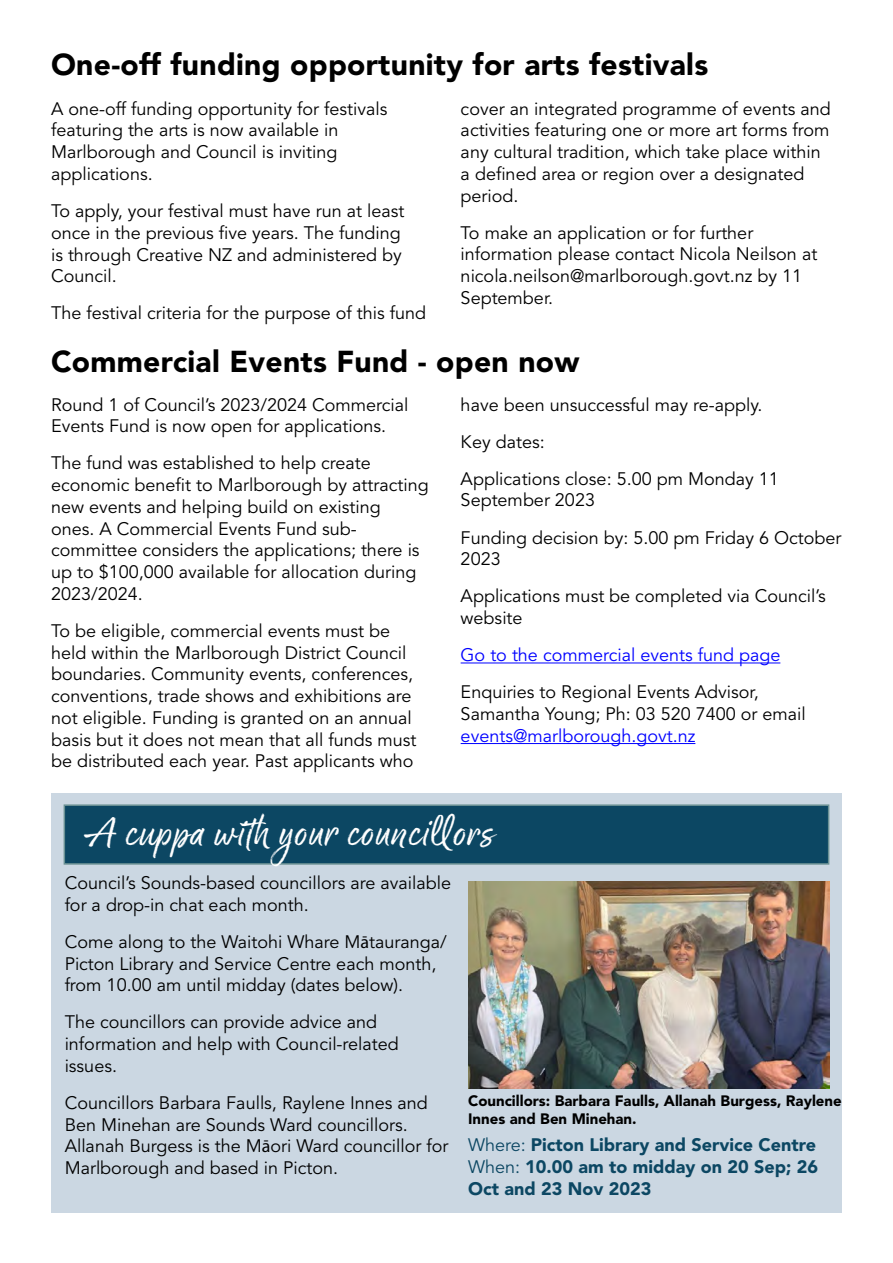
<style>
.page{position:relative;width:893px;height:1263px;background:#fff}
.page>*{position:absolute;margin:0;border:0;box-sizing:border-box;transform-origin:0 0}
.t1{font:46.5px "Good Karma";letter-spacing:.01em;color:#fff}
.t2{font:900 30px "Avenir";letter-spacing:.01em;color:#000}
.t3{font:18px/21.8px "Avenir";color:#000}
.t4{font:900 18px/21.8px "Avenir";color:#0c4763;text-align:justify}
.t5{font:18px "Avenir";color:#00f}
.t6{font:900 15px/18px "Avenir";color:#000}
.s1{font-family:"Myriad Pro"}
.s2{font-weight:400}
</style>
<div class="page">
<hr style="left:461px;top:662px;width:319px;height:1px;background:#00f">
<hr style="left:461px;top:743px;width:234px;height:1px;background:#00f">
<div style="left:51px;top:793px;width:791px;height:420px;background:#cbd7e2"></div>
<div style="left:64px;top:804px;width:765px;height:61px;background:#0c4763;border:2px solid #6b9194"></div>
<img style="left:468px;top:881px;width:361px;height:208px">
<h2 class="t2" style="left:51px;top:46px;width:659px">One-off funding opportunity for arts festivals</h2>
<p class="t3" style="left:51px;top:98px;width:338px">A one-off funding opportunity for festivals featuring the arts is now available in Marlborough and Council is inviting applications.</p>
<p class="t3" style="left:51px;top:200px;width:355px">To apply, your festival must have run at least once in the previous five years. The funding is through Creative NZ and administered by Council.</p>
<p class="t3" style="left:51px;top:303px;width:377px">The festival criteria for the purpose of this fund</p>
<p class="t3" style="left:461px;top:98px;width:372px">cover an integrated programme of events and activities featuring one or more art forms from any cultural tradition, which take place within a defined area or region over a designated period.</p>
<p class="t3" style="left:461px;top:222px;width:358px">To make an application or for further information please contact Nicola Neilson at nicola.neilson@marlborough.govt.nz by 11<br>September.</p>
<h2 class="t2" style="left:51px;top:344px;width:530px">Commercial Events Fund - open now</h2>
<p class="t3" style="left:51px;top:394px;width:359px">Round 1 of Council’s 2023/2024 Commercial<br>Events Fund is now open for applications.</p>
<p class="t3" style="left:51px;top:453px;width:379px">The fund was established to help create economic benefit to Marlborough by attracting new events and helping build on existing<br>ones. A Commercial Events Fund sub&shy;committee considers the applications; there is up to $100,000 available for allocation during 2023/2024.</p>
<p class="t3" style="left:51px;top:620px;width:367px">To be eligible, commercial events must be held within the Marlborough District Council boundaries. Community events, conferences, conventions, trade shows and exhibitions are not eligible. Funding is granted on an annual basis but it does not mean that all funds must be distributed each year. Past applicants who</p>
<p class="t3" style="left:461px;top:386px;width:320px;line-height:37px">have been unsuccessful may re-apply.<br>Key dates:<br>Applications close: 5.00 pm Monday 11</p>
<p class="t3" style="left:461px;top:482px;width:382px;line-height:37px">September 2023<br>Funding decision by: 5.00 pm Friday 6 October</p>
<p class="t3" style="left:461px;top:541px;width:367px;line-height:37px">2023<br>Applications must be completed via Council’s</p>
<p class="t3" style="left:461px;top:607px;width:63px">website</p>
<p class="t5" style="left:461px;top:645px;width:321px">Go to the commercial events fund page</p>
<p class="t3" style="left:461px;top:682px;width:347px">Enquiries to Regional Events Advisor,<br>Samantha Young; Ph: 03 520 7400 or email</p>
<p class="t5" style="left:461px;top:725px;width:236px">events@marlborough.govt.nz</p>
<h1 class="t1" style="left:84px;top:805px;width:411px">A cuppa with your councillors</h1>
<p class="t3" style="left:65px;top:872px;width:388px">Council’s Sounds-based councillors are available for a drop-in chat each month.</p>
<p class="t3" style="left:65px;top:931px;width:384px">Come along to the Waitohi Whare M<span class="s1">ā</span>tauranga/<br>Picton Library and Service Centre each month, from 10.00 am until midday (dates below).</p>
<p class="t3" style="left:65px;top:1012px;width:336px">The councillors can provide advice and information and help with Council-related issues.</p>
<p class="t3" style="left:65px;top:1092px;width:385px">Councillors Barbara Faulls, Raylene Innes and Ben Minehan are Sounds Ward councillors.<br>Allanah Burgess is the M<span class="s1">ā</span>ori Ward councillor for Marlborough and based in Picton.</p>
<p class="t6" style="left:468px;top:1092px;width:375px">Councillors: Barbara Faulls, Allanah Burgess, Raylene<br>Innes and Ben Minehan.</p>
<p class="t4" style="left:468px;top:1134px;width:351px"><span class="s2">Where:</span> Picton Library and Service Centre <span class="s2">When:</span> 10.00 am to midday on 20 Sep; 26<br>Oct and 23 Nov 2023</p>
</div>
